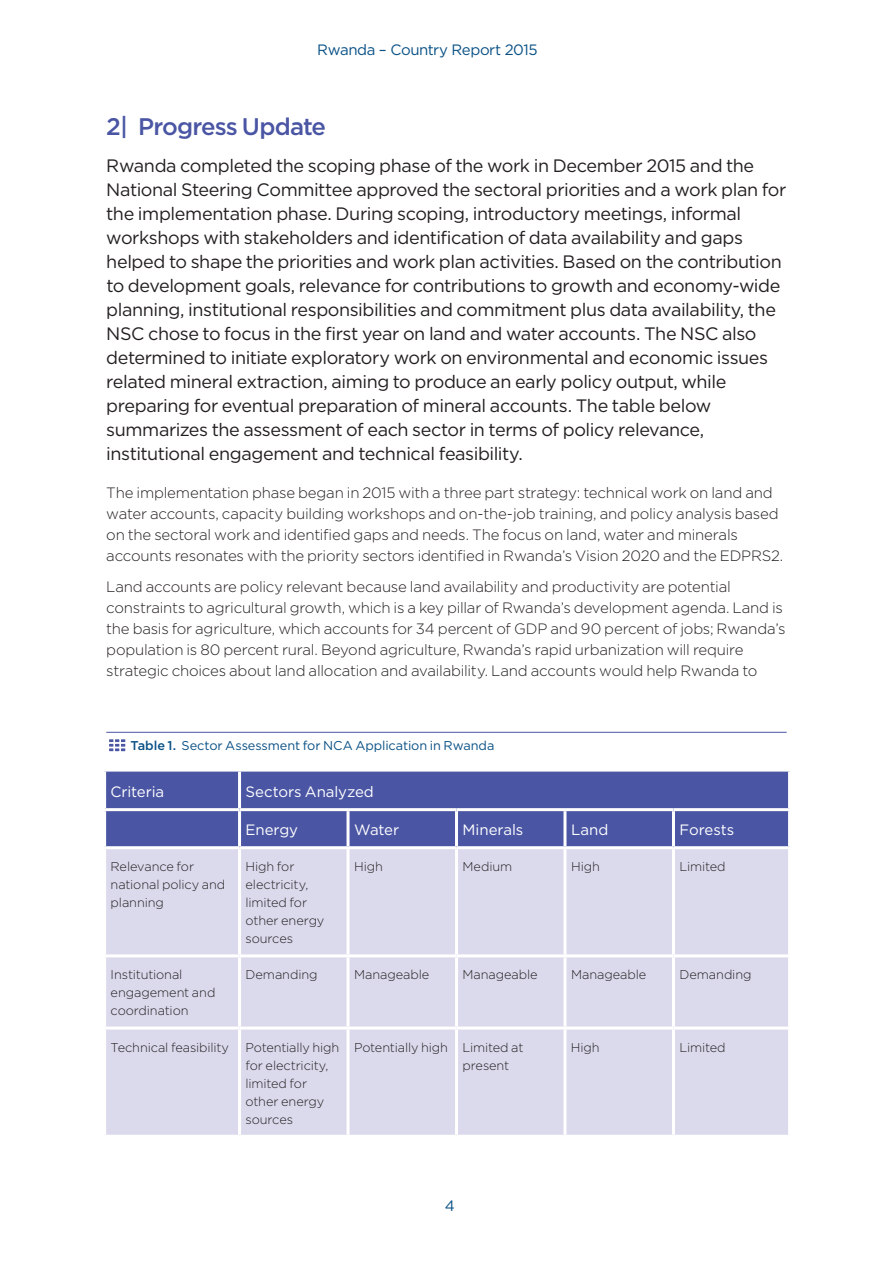
<style>
.page{position:relative;width:893px;height:1263px;background:#fff}
.page>*{position:absolute;margin:0;border:0;box-sizing:border-box;transform-origin:0 0}
.t1{font:500 24px "Gotham";letter-spacing:-.04em;color:#4a55a4}
.t2{font:18px/24px "Gotham";letter-spacing:-.025em;color:#231f20}
.t3{font:300 15px/21px "Gotham";letter-spacing:-.015em;color:#231f20}
.t4{font:15px "Gotham";color:#fff}
.t5{font:15px "Gotham";letter-spacing:-.025em;color:#0a5186}
.t6{font:300 12.75px/18px "Gotham";letter-spacing:-.01em;color:#231f20}
.t7{font:12.75px "Gotham";letter-spacing:-.005em;color:#0a5186}
.s1{font-weight:500}
</style>
<div class="page">
<div style="left:106px;top:772px;width:682px;height:74px;background:#4a55a4"></div>
<div style="left:106px;top:849px;width:682px;height:286px;background:#dbdaed"></div>
<hr style="left:238px;top:772px;width:3px;height:36px;background:#fff">
<hr style="left:103px;top:808px;width:137px;height:3px;background:#fff">
<hr style="left:240px;top:808px;width:108px;height:3px;background:#fff">
<hr style="left:238px;top:811px;width:3px;height:35px;background:#fff">
<hr style="left:348px;top:808px;width:108px;height:3px;background:#fff">
<hr style="left:347px;top:811px;width:3px;height:35px;background:#fff">
<hr style="left:456px;top:808px;width:109px;height:3px;background:#fff">
<hr style="left:455px;top:811px;width:3px;height:35px;background:#fff">
<hr style="left:565px;top:808px;width:108px;height:3px;background:#fff">
<hr style="left:563px;top:811px;width:3px;height:35px;background:#fff">
<hr style="left:673px;top:808px;width:118px;height:3px;background:#fff">
<hr style="left:672px;top:811px;width:3px;height:35px;background:#fff">
<hr style="left:238px;top:849px;width:3px;height:105px;background:#fff">
<hr style="left:347px;top:849px;width:3px;height:105px;background:#fff">
<hr style="left:455px;top:849px;width:3px;height:105px;background:#fff">
<hr style="left:563px;top:849px;width:3px;height:105px;background:#fff">
<hr style="left:672px;top:849px;width:3px;height:105px;background:#fff">
<hr style="left:103px;top:954px;width:137px;height:3px;background:#fff">
<hr style="left:240px;top:954px;width:108px;height:3px;background:#fff">
<hr style="left:238px;top:957px;width:3px;height:69px;background:#fff">
<hr style="left:348px;top:954px;width:108px;height:3px;background:#fff">
<hr style="left:347px;top:957px;width:3px;height:69px;background:#fff">
<hr style="left:456px;top:954px;width:109px;height:3px;background:#fff">
<hr style="left:455px;top:957px;width:3px;height:69px;background:#fff">
<hr style="left:565px;top:954px;width:108px;height:3px;background:#fff">
<hr style="left:563px;top:957px;width:3px;height:69px;background:#fff">
<hr style="left:673px;top:954px;width:118px;height:3px;background:#fff">
<hr style="left:672px;top:957px;width:3px;height:69px;background:#fff">
<hr style="left:103px;top:1026px;width:137px;height:3px;background:#fff">
<hr style="left:240px;top:1026px;width:108px;height:3px;background:#fff">
<hr style="left:238px;top:1029px;width:3px;height:106px;background:#fff">
<hr style="left:348px;top:1026px;width:108px;height:3px;background:#fff">
<hr style="left:347px;top:1029px;width:3px;height:106px;background:#fff">
<hr style="left:456px;top:1026px;width:109px;height:3px;background:#fff">
<hr style="left:455px;top:1029px;width:3px;height:106px;background:#fff">
<hr style="left:565px;top:1026px;width:108px;height:3px;background:#fff">
<hr style="left:563px;top:1029px;width:3px;height:106px;background:#fff">
<hr style="left:673px;top:1026px;width:118px;height:3px;background:#fff">
<hr style="left:672px;top:1029px;width:3px;height:106px;background:#fff">
<hr style="left:106px;top:732px;width:681px;height:1px;background:#4a55a4">
<svg style="left:109px;top:739px;width:16px;height:12px"></svg>
<p class="t5" style="left:317px;top:41px;width:222px">Rwanda – Country Report 2015</p>
<h1 class="t1" style="left:106px;top:113px;width:221px">2| Progress Update</h1>
<p class="t2" style="left:106px;top:153px;width:681px">Rwanda completed the scoping phase of the work in December 2015 and the National Steering Committee approved the sectoral priorities and a work plan for the implementation phase. During scoping, introductory meetings, informal workshops with stakeholders and identification of data availability and gaps helped to shape the priorities and work plan activities. Based on the contribution to development goals, relevance for contributions to growth and economy-wide planning, institutional responsibilities and commitment plus data availability, the NSC chose to focus in the first year on land and water accounts. The NSC also determined to initiate exploratory work on environmental and economic issues related mineral extraction, aiming to produce an early policy output, while preparing for eventual preparation of mineral accounts. The table below summarizes the assessment of each sector in terms of policy relevance, institutional engagement and technical feasibility.</p>
<p class="t3" style="left:106px;top:482px;width:678px">The implementation phase began in 2015 with a three part strategy: technical work on land and water accounts, capacity building workshops and on-the-job training, and policy analysis based on the sectoral work and identified gaps and needs. The focus on land, water and minerals accounts resonates with the priority sectors identified in Rwanda’s Vision 2020 and the EDPRS2.</p>
<p class="t3" style="left:106px;top:576px;width:681px">Land accounts are policy relevant because land availability and productivity are potential constraints to agricultural growth, which is a key pillar of Rwanda’s development agenda. Land is the basis for agriculture, which accounts for 34 percent of GDP and 90 percent of jobs; Rwanda’s population is 80 percent rural. Beyond agriculture, Rwanda’s rapid urbanization will require strategic choices about land allocation and availability. Land accounts would help Rwanda to</p>
<p class="t7" style="left:131px;top:738px;width:365px"><span class="s1">Table 1.</span> Sector Assessment for NCA Application in Rwanda</p>
<p class="t4" style="left:111px;top:783px;width:55px">Criteria</p>
<p class="t4" style="left:246px;top:783px;width:130px">Sectors Analyzed</p>
<p class="t4" style="left:246px;top:821px;width:54px">Energy</p>
<p class="t4" style="left:354px;top:821px;width:47px">Water</p>
<p class="t4" style="left:462px;top:821px;width:62px">Minerals</p>
<p class="t4" style="left:571px;top:821px;width:39px">Land</p>
<p class="t4" style="left:679px;top:821px;width:56px">Forests</p>
<p class="t6" style="left:111px;top:857px;width:116px">Relevance for national policy and planning</p>
<p class="t6" style="left:246px;top:857px;width:80px">High for electricity, limited for other energy sources</p>
<p class="t6" style="left:354px;top:857px;width:30px">High</p>
<p class="t6" style="left:462px;top:857px;width:51px">Medium</p>
<p class="t6" style="left:571px;top:857px;width:30px">High</p>
<p class="t6" style="left:679px;top:857px;width:48px">Limited</p>
<p class="t6" style="left:111px;top:966px;width:106px">Institutional engagement and coordination</p>
<p class="t6" style="left:246px;top:966px;width:73px">Demanding</p>
<p class="t6" style="left:354px;top:966px;width:77px">Manageable</p>
<p class="t6" style="left:462px;top:966px;width:77px">Manageable</p>
<p class="t6" style="left:571px;top:966px;width:77px">Manageable</p>
<p class="t6" style="left:679px;top:966px;width:73px">Demanding</p>
<p class="t6" style="left:111px;top:1038px;width:120px">Technical feasibility</p>
<p class="t6" style="left:246px;top:1038px;width:95px">Potentially high for electricity, limited for other energy sources</p>
<p class="t6" style="left:462px;top:1038px;width:62px;text-indent:-108px">Potentially high Limited at present</p>
<p class="t6" style="left:571px;top:1038px;width:30px">High</p>
<p class="t6" style="left:679px;top:1038px;width:48px">Limited</p>
<p class="t5" style="left:445px;top:1198px;width:12px">4</p>
</div>
